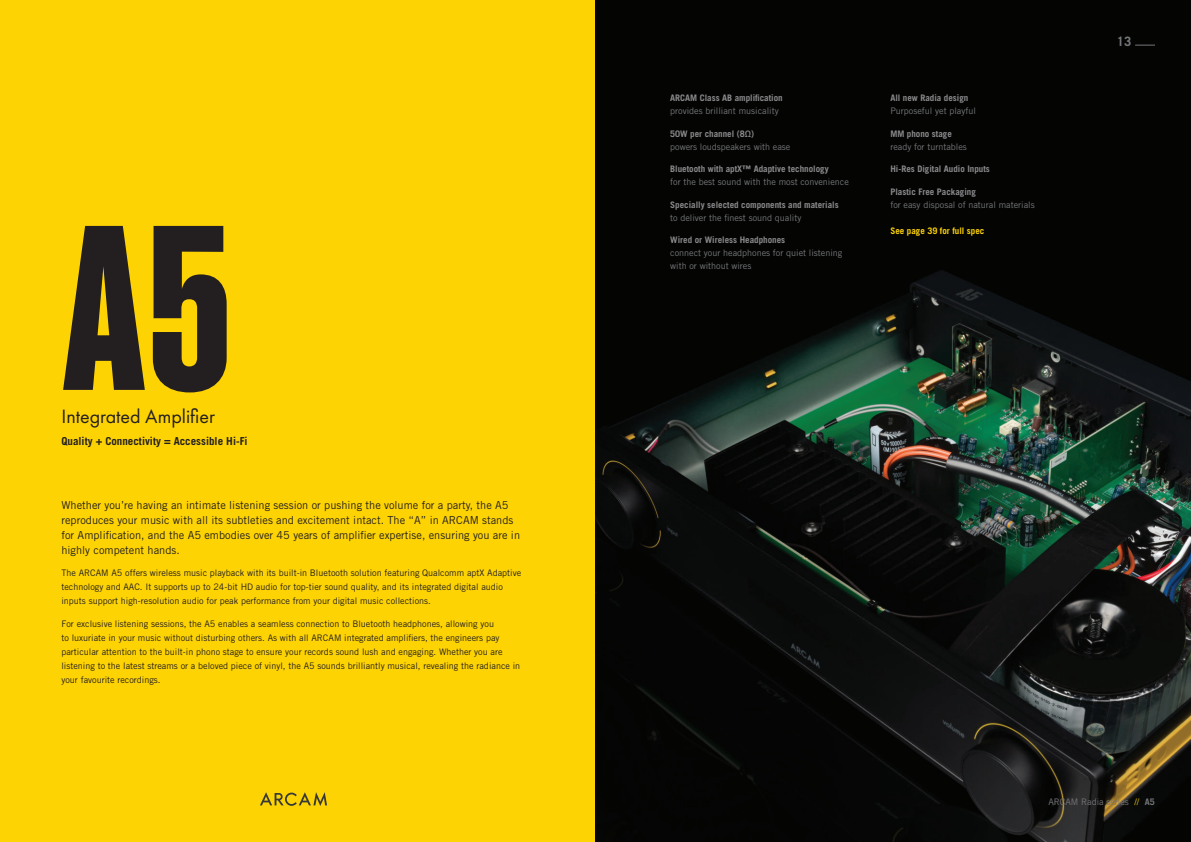
<style>
.page{position:relative;width:1191px;height:842px;background:#fff}
.page>*{position:absolute;margin:0;border:0;box-sizing:border-box;transform-origin:0 0}
.t1{font:500 234.3px "Recent Grotesk";color:#231f20}
.t2{font:20px "Futura PT";color:#231f20}
.t3{font:700 13px "Trade Gothic LT Std";color:#757679}
.t4{font:11px/15px "Trade Gothic LT Std";color:#231f20}
.t5{font:700 11px "Trade Gothic LT Std";color:#231f20}
.t6{font:9px/14px "Trade Gothic LT Std";color:#231f20}
.t7{font:9px/13px "Trade Gothic LT Std";color:#757679}
.t8{font:700 9px "Trade Gothic LT Std";color:#8b8a8d}
.t9{font:700 9px "Trade Gothic LT Std";color:#fed304}
.s1{color:#fed304}
.s2{font-weight:700}
</style>
<div class="page">
<div style="left:0;top:0;width:595px;height:842px;background:#fed304"></div>
<img style="left:595px;top:0;width:596px;height:842px">
<svg style="left:1135px;top:45px;width:20px;height:1px"></svg>
<svg style="left:260px;top:792px;width:67px;height:14px"></svg>
<h1 class="t1" style="left:61px;top:183px;width:172px">A5</h1>
<h2 class="t2" style="left:61px;top:405px;width:155px">Integrated Amplifier</h2>
<p class="t5" style="left:61px;top:434px;width:188px">Quality + Connectivity = Accessible Hi-Fi</p>
<p class="t4" style="left:61px;top:497px;width:460px">Whether you’re having an intimate listening session or pushing the volume for a party, the A5 reproduces your music with all its subtleties and excitement intact. The “A” in ARCAM stands for Amplification, and the A5 embodies over 45 years of amplifier expertise, ensuring you are in highly competent hands.</p>
<p class="t6" style="left:61px;top:566px;width:461px">The ARCAM A5 offers wireless music playback with its built-in Bluetooth solution featuring Qualcomm aptX Adaptive technology and AAC. It supports up to 24-bit HD audio for top-tier sound quality, and its integrated digital audio inputs support high-resolution audio for peak performance from your digital music collections.</p>
<p class="t6" style="left:61px;top:616px;width:460px">For exclusive listening sessions, the A5 enables a seamless connection to Bluetooth headphones, allowing you<br>to luxuriate in your music without disturbing others. As with all ARCAM integrated amplifiers, the engineers pay particular attention to the built-in phono stage to ensure your records sound lush and engaging. Whether you are listening to the latest streams or a beloved piece of vinyl, the A5 sounds brilliantly musical, revealing the radiance in your favourite recordings.</p>
<p class="t8" style="left:670px;top:92px;width:114px">ARCAM Class AB amplification</p>
<p class="t7" style="left:670px;top:104px;width:110px">provides brilliant musicality</p>
<p class="t8" style="left:670px;top:128px;width:85px">50W per channel (8Ω)</p>
<p class="t7" style="left:670px;top:140px;width:122px">powers loudspeakers with ease</p>
<p class="t8" style="left:670px;top:163px;width:160px">Bluetooth with aptX™ Adaptive technology</p>
<p class="t7" style="left:670px;top:175px;width:180px">for the best sound with the most convenience</p>
<p class="t8" style="left:670px;top:199px;width:170px">Specially selected components and materials</p>
<p class="t7" style="left:670px;top:211px;width:133px">to deliver the finest sound quality</p>
<p class="t8" style="left:670px;top:234px;width:116px">Wired or Wireless Headphones</p>
<p class="t7" style="left:670px;top:246px;width:174px">connect your headphones for quiet listening with or without wires</p>
<p class="t8" style="left:890px;top:92px;width:80px">All new Radia design</p>
<p class="t7" style="left:890px;top:104px;width:87px">Purposeful yet playful</p>
<p class="t8" style="left:890px;top:128px;width:63px">MM phono stage</p>
<p class="t7" style="left:890px;top:140px;width:78px">ready for turntables</p>
<p class="t8" style="left:890px;top:163px;width:101px">Hi-Res Digital Audio Inputs</p>
<p class="t8" style="left:890px;top:186px;width:87px">Plastic Free Packaging</p>
<p class="t7" style="left:890px;top:198px;width:146px">for easy disposal of natural materials</p>
<p class="t9" style="left:890px;top:225px;width:96px">See page 39 for full spec</p>
<h3 class="t3" style="left:1116px;top:34px;width:16px">13</h3>
<p class="t7" style="left:1048px;top:795px;width:108px">ARCAM Radia series <span class="s1">//</span> <span class="s2">A5</span></p>
</div>
